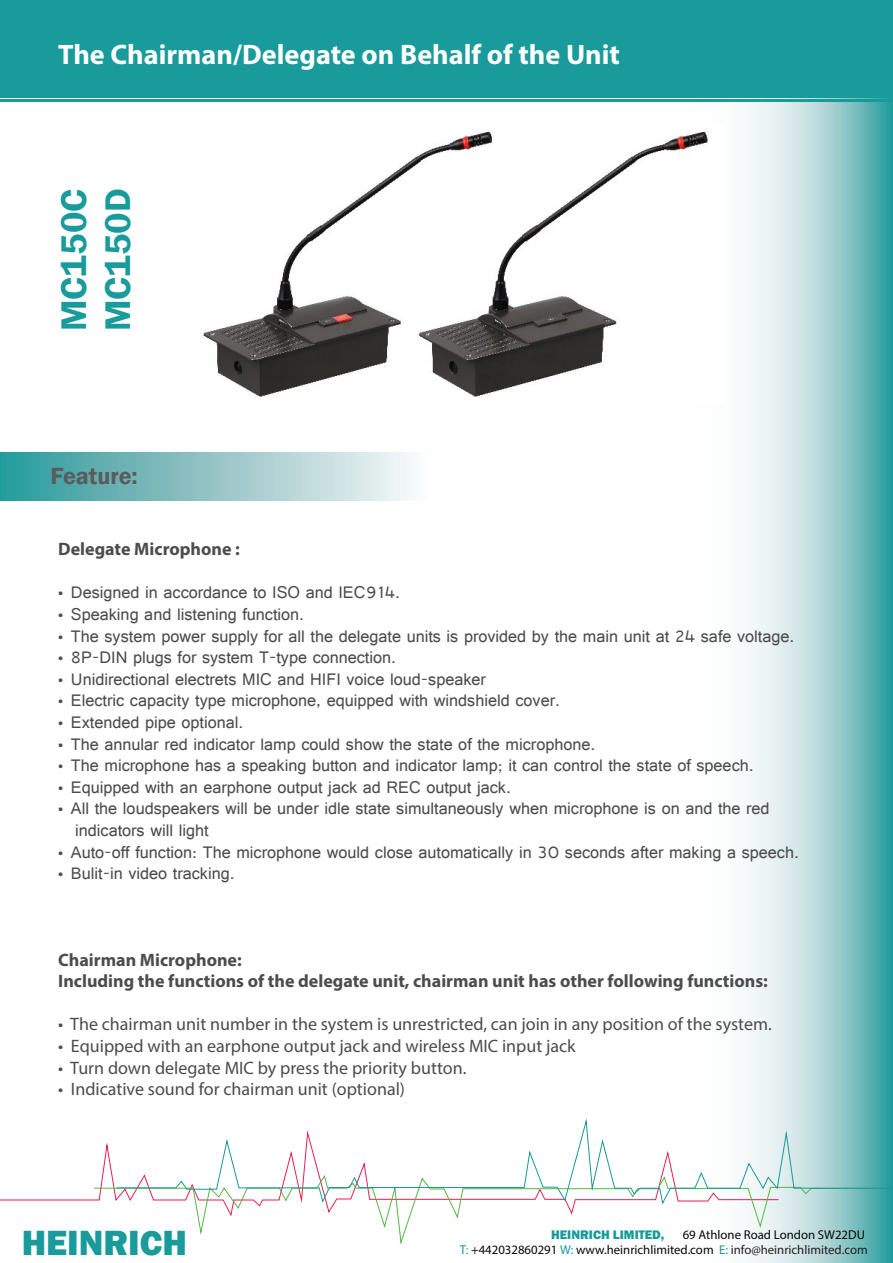
<style>
.page{position:relative;width:893px;height:1263px;background:#fff}
.page>*{position:absolute;margin:0;border:0;box-sizing:border-box;transform-origin:0 0}
.t1{font:600 36.6px/44px "Franklin Gothic";color:#199a9b}
.t2{font:800 36px "Franklin Gothic";color:#199a9b}
.t3{font:700 28.2px "Myriad Pro";color:#fff}
.t4{font:600 24px "Franklin Gothic";color:#5c5a5c}
.t5{font:18px/21.6px "Raavi";color:#4b4c4d}
.t6{font:18px "Myriad Pro";color:#4b4c4d}
.t7{font:700 18px/21.6px "Myriad Pro";color:#4b4c4d}
.t8{font:12.75px/15.3px "Myriad Pro";color:#070807;text-align:right}
.t9{font:800 12.75px "Franklin Gothic";color:#189b9b}
.s1{font-family:"Myriad Pro"}
.s2{color:#050605}
.s3{color:#189b9b}
.s4{color:#221e1f}
</style>
<div class="page">
<svg style="left:583px;top:97px;width:310px;height:1166px"></svg>
<div style="left:0;top:0;width:893px;height:97px;background:#199a9b"></div>
<hr style="left:0;top:99px;width:893px;height:3px;background:#199a9b">
<svg style="left:0;top:1142px;width:113px;height:59px"></svg>
<svg style="left:93px;top:1174px;width:778px;height:72px"></svg>
<svg style="left:116px;top:1117px;width:777px;height:88px"></svg>
<div style="left:0;top:453px;width:431px;height:48px;background:linear-gradient(to right,#2c9798,#fff8f9)"></div>
<img style="left:203px;top:124px;width:521px;height:279px">
<h3 class="t3" style="left:58px;top:36px;width:563px">The Chairman/Delegate on Behalf of the Unit</h3>
<h1 class="t1" style="left:53px;top:331px;width:144px;rotate:-90deg">MC150C<br>MC150D</h1>
<h3 class="t4" style="left:50px;top:461px;width:89px">Feature:</h3>
<p class="t7" style="left:58px;top:538px;width:183px">Delegate Microphone :</p>
<p class="t5" style="left:58px;top:581px;width:343px"><span class="s1">•</span> Designed in accordance to ISO and IEC914.</p>
<p class="t5" style="left:58px;top:603px;width:247px"><span class="s1">•</span> Speaking and listening function.</p>
<p class="t5" style="left:58px;top:624px;width:738px"><span class="s1">•</span> The system power supply for all the delegate units is provided by the main unit at 24 safe voltage.</p>
<p class="t5" style="left:58px;top:646px;width:339px"><span class="s1">•</span> 8P-DIN plugs for system T-type connection.</p>
<p class="t5" style="left:58px;top:668px;width:429px"><span class="s1">•</span> Unidirectional electrets MIC and HIFI voice loud-speaker</p>
<p class="t5" style="left:58px;top:689px;width:503px"><span class="s1">•</span> Electric capacity type microphone, equipped with windshield cover.</p>
<p class="t5" style="left:58px;top:711px;width:187px"><span class="s1">•</span> Extended pipe optional.</p>
<p class="t5" style="left:58px;top:732px;width:539px"><span class="s1">•</span> The annular red indicator lamp could show the state of the microphone.</p>
<p class="t5" style="left:58px;top:754px;width:697px"><span class="s1">•</span> The microphone has a speaking button and indicator lamp; it can control the state of speech.</p>
<p class="t5" style="left:58px;top:776px;width:454px"><span class="s1">•</span> Equipped with an earphone output jack ad REC output jack.</p>
<p class="t5" style="left:75px;top:797px;width:696px;text-indent:-17px"><span class="s1">•</span> All the loudspeakers will be under idle state simultaneously when microphone is on and the red indicators will light</p>
<p class="t5" style="left:58px;top:840px;width:742px"><span class="s1">•</span> Auto-off function: The microphone would close automatically in 30 seconds after making a speech.</p>
<p class="t5" style="left:58px;top:862px;width:178px"><span class="s1">•</span> Bulit-in video tracking.</p>
<p class="t7" style="left:58px;top:948px;width:711px">Chairman Microphone:<br>Including the functions of the delegate unit, chairman unit has other following functions:</p>
<p class="t6" style="left:58px;top:1013px;width:715px">• The chairman unit number in the system is unrestricted, can join in any position of the system.</p>
<p class="t6" style="left:58px;top:1035px;width:519px">• Equipped with an earphone output jack and wireless MIC input jack</p>
<p class="t6" style="left:58px;top:1056px;width:410px">• Turn down delegate MIC by press the priority button.</p>
<p class="t6" style="left:58px;top:1078px;width:348px">• Indicative sound for chairman unit (optional)</p>
<p class="t8" style="left:460px;top:1226px;width:409px"><span class="s2">69 Athlone Road London SW22DU<br></span><span class="s3">T:</span> +442032860291 <span class="s3">W:</span> www.heinrichlimited.com <span class="s3">E:</span> <span class="s4">info@heinrichlimited.com</span></p>
<h2 class="t2" style="left:22px;top:1220px;width:167px">HEINRICH</h2>
<p class="t9" style="left:551px;top:1226px;width:115px">HEINRICH LIMITED,</p>
</div>
